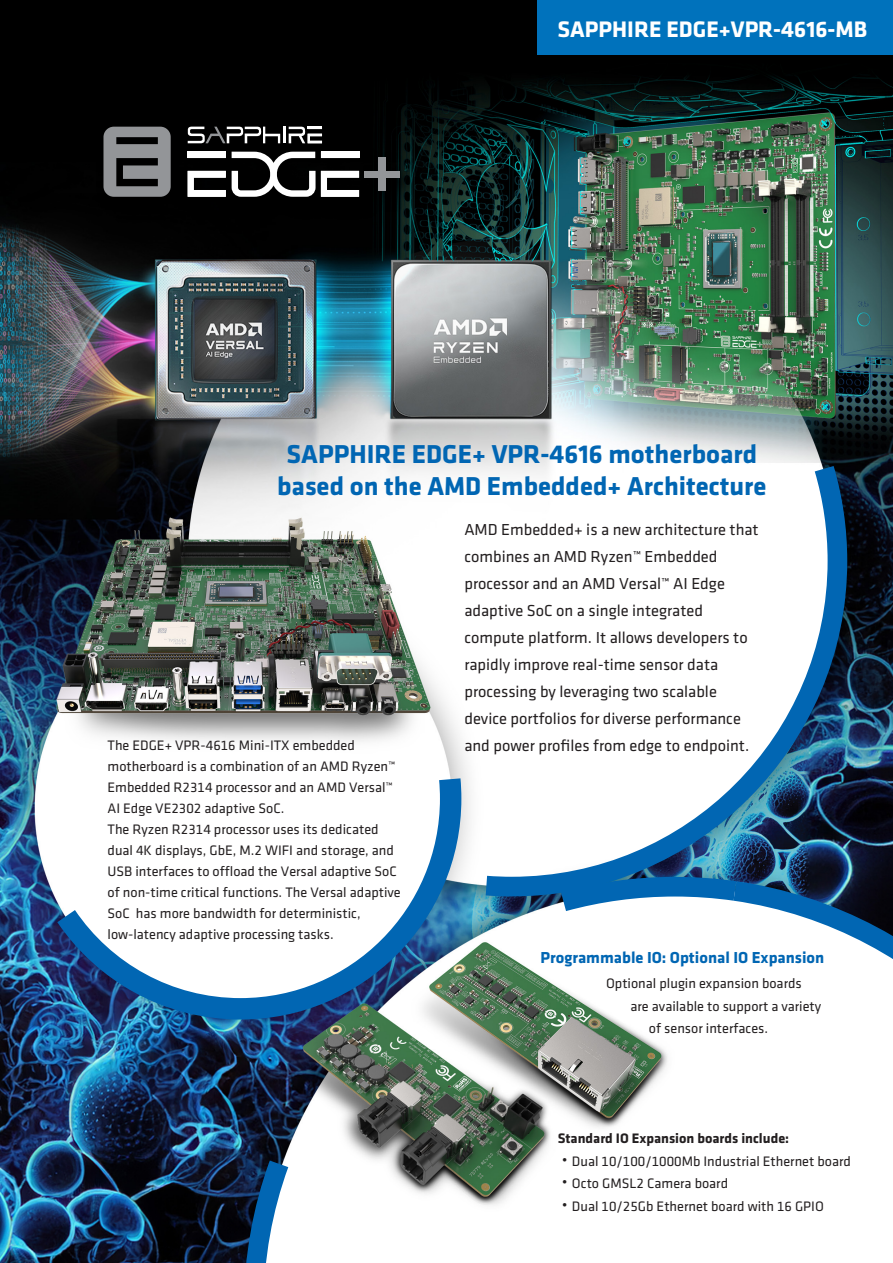
<style>
.page{position:relative;width:893px;height:1263px;background:#fff}
.page>*{position:absolute;margin:0;border:0;box-sizing:border-box;transform-origin:0 0}
.t1{font:700 26.85px/32.2px "Klavika";color:#0166b3;text-align:center}
.t2{font:700 23.4px "Klavika";color:#fff}
.t3{font:16.5px/27px "Klavika Regular TF";color:#231f20}
.t4{font:700 16.5px "Klavika";color:#0166b3}
.t5{font:14.25px/21px "Klavika Regular TF";color:#231f20}
.t6{font:700 14.25px "Klavika";color:#231f20}
.s1{font-family:"Adobe Ming Std";font-weight:300}
</style>
<div class="page">
<img style="left:0;top:0;width:893px;height:1263px">
<div style="left:537px;top:0;width:356px;height:55px;background:#0072bc"></div>
<svg style="left:465px;top:444px;width:392px;height:462px"></svg>
<svg style="left:36px;top:756px;width:436px;height:274px"></svg>
<svg style="left:234px;top:1139px;width:70px;height:124px"></svg>
<svg style="left:539px;top:867px;width:354px;height:182px"></svg>
<img style="left:94px;top:117px;width:331px;height:105px">
<svg style="left:188px;top:152px;width:38px;height:45px"></svg>
<div style="left:364px;top:171px;width:35px;height:7px;background:#939598"></div>
<div style="left:378px;top:158px;width:7px;height:33px;background:#939598"></div>
<svg style="left:188px;top:127px;width:134px;height:16px"></svg>
<svg style="left:232px;top:152px;width:127px;height:45px"></svg>
<svg style="left:103px;top:127px;width:68px;height:70px;background:#6f7073"></svg>
<h2 class="t2" style="left:558px;top:16px;width:311px">SAPPHIRE EDGE+VPR-4616-MB</h2>
<h1 class="t1" style="left:277px;top:438px;width:491px">SAPPHIRE EDGE+ VPR-4616 motherboard based on the AMD Embedded+ Architecture</h1>
<p class="t3" style="left:464px;top:516px;width:296px">AMD Embedded+ is a new architecture that combines an AMD Ryzen™ Embedded processor and an AMD Versal™ AI Edge adaptive SoC on a single integrated compute platform. It allows developers to rapidly improve real-time sensor data processing by leveraging two scalable device portfolios for diverse performance and power profiles from edge to endpoint.</p>
<p class="t5" style="left:108px;top:735px;width:295px">The EDGE+ VPR-4616 Mini-ITX embedded motherboard is a combination of an AMD Ryzen™ Embedded R2314 processor and an AMD Versal™ AI Edge VE2302 adaptive SoC.<br>The Ryzen R2314 processor uses its dedicated dual 4K displays, GbE, M.2 WIFI and storage, and USB interfaces to offload the Versal adaptive SoC of non-time critical functions. The Versal adaptive SoC has more bandwidth for deterministic, low-latency adaptive processing tasks.</p>
<p class="t4" style="left:540px;top:948px;width:285px">Programmable IO: Optional IO Expansion</p>
<p class="t5" style="left:606px;top:973px;width:197px">Optional plugin expansion boards</p>
<p class="t5" style="left:631px;top:995px;width:192px">are available to support a variety</p>
<p class="t5" style="left:649px;top:1018px;width:121px">of sensor interfaces.</p>
<p class="t6" style="left:558px;top:1131px;width:233px">Standard IO Expansion boards include:</p>
<p class="t5" style="left:558px;top:1150px;width:295px;line-height:22.5px"><span class="s1">˙</span>Dual 10/100/1000Mb Industrial Ethernet board <span class="s1">˙</span>Octo GMSL2 Camera board<br><span class="s1">˙</span>Dual 10/25Gb Ethernet board with 16 GPIO</p>
</div>
